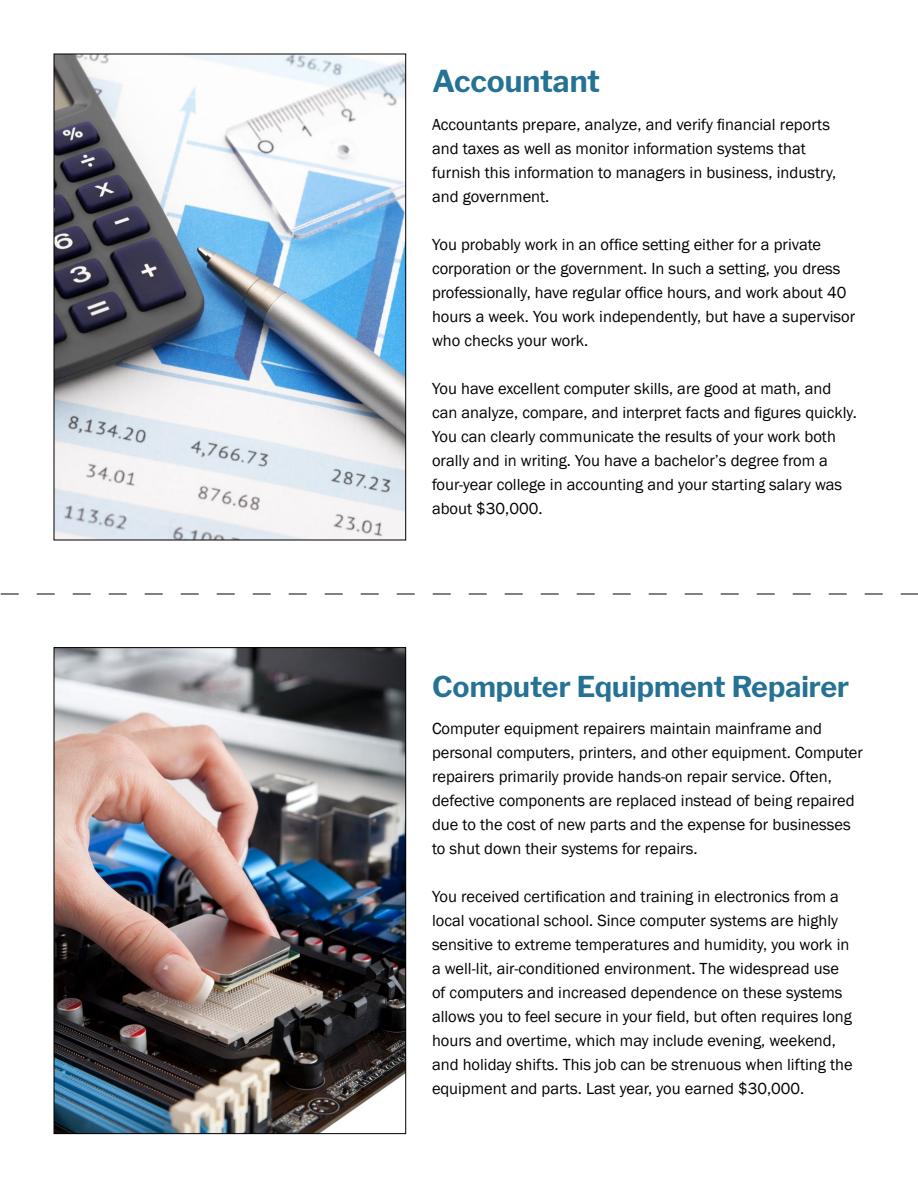
<style>
.page{position:relative;width:918px;height:1188px;background:#fff}
.page>*{position:absolute;margin:0;border:0;box-sizing:border-box;transform-origin:0 0}
.t1{font:700 30px "Libre Franklin";letter-spacing:-.005em;color:#257294}
.t2{font:700 28.5px "Libre Franklin";color:#257294}
.t3{font:16.5px/24px "Franklin Gothic";color:#000}
</style>
<div class="page">
<svg style="left:1px;top:594px;width:917px;height:1px"></svg>
<img style="left:56px;top:56px;width:348px;height:482px">
<img style="left:56px;top:649px;width:348px;height:483px">
<h1 class="t1" style="left:432px;top:58px;width:170px">Accountant</h1>
<p class="t3" style="left:432px;top:113px;width:406px">Accountants prepare, analyze, and verify financial reports and taxes as well as monitor information systems that furnish this information to managers in business, industry, and government.</p>
<p class="t3" style="left:432px;top:233px;width:425px">You probably work in an office setting either for a private corporation or the government. In such a setting, you dress professionally, have regular office hours, and work about 40 hours a week. You work independently, but have a supervisor who checks your work.</p>
<p class="t3" style="left:432px;top:377px;width:426px">You have excellent computer skills, are good at math, and can analyze, compare, and interpret facts and figures quickly.<br>You can clearly communicate the results of your work both orally and in writing. You have a bachelor’s degree from a four-year college in accounting and your starting salary was about $30,000.</p>
<h2 class="t2" style="left:432px;top:664px;width:419px">Computer Equipment Repairer</h2>
<p class="t3" style="left:432px;top:717px;width:433px">Computer equipment repairers maintain mainframe and personal computers, printers, and other equipment. Computer repairers primarily provide hands-on repair service. Often, defective components are replaced instead of being repaired due to the cost of new parts and the expense for businesses to shut down their systems for repairs.</p>
<p class="t3" style="left:432px;top:885px;width:422px">You received certification and training in electronics from a local vocational school. Since computer systems are highly sensitive to extreme temperatures and humidity, you work in a well-lit, air-conditioned environment. The widespread use of computers and increased dependence on these systems allows you to feel secure in your field, but often requires long hours and overtime, which may include evening, weekend, and holiday shifts. This job can be strenuous when lifting the equipment and parts. Last year, you earned $30,000.</p>
</div>
